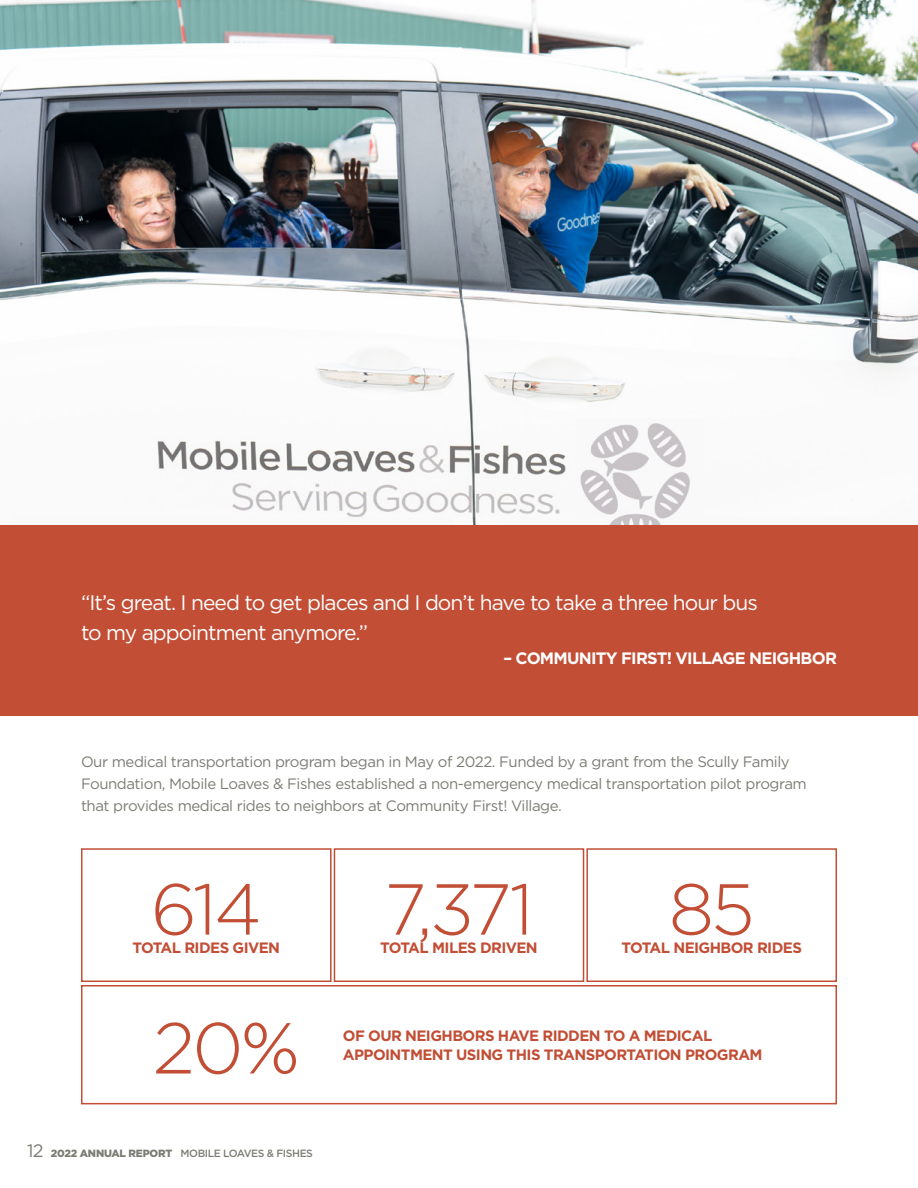
<style>
.page{position:relative;width:918px;height:1188px;background:#fff}
.page>*{position:absolute;margin:0;border:0;box-sizing:border-box;transform-origin:0 0}
.t1{font:300 72px "Gotham";letter-spacing:-.04em;color:#c14e35}
.t2{font:21px/30px "Gotham";letter-spacing:-.045em;color:#fff}
.t3{font:700 16.5px "Gotham";letter-spacing:-.045em;color:#fff}
.t4{font:15px/21.6px "Gotham";letter-spacing:-.03em;color:#7d7d76}
.t5{font:700 15px "Gotham";letter-spacing:-.04em;color:#c14e35}
.t6{font:500 10.5px "Gotham";letter-spacing:-.04em;color:#7d7d76}
.s1{font-weight:400;font-size:18px}
.s2{font-weight:900}
</style>
<div class="page">
<img style="left:0;top:0;width:917px;height:526px">
<div style="left:81px;top:848px;width:251px;height:134px;border:2px solid #c14e35"></div>
<div style="left:334px;top:848px;width:250px;height:134px;border:2px solid #c14e35"></div>
<div style="left:586px;top:848px;width:251px;height:134px;border:2px solid #c14e35"></div>
<div style="left:0;top:526px;width:917px;height:190px;background:#c14e35"></div>
<div style="left:81px;top:985px;width:756px;height:119px;border:2px solid #c14e35"></div>
<h2 class="t2" style="left:81px;top:587px;width:678px">“It’s great. I need to get places and I don’t have to take a three hour bus to my appointment anymore.”</h2>
<p class="t3" style="left:503px;top:647px;width:335px">– COMMUNITY FIRST! VILLAGE NEIGHBOR</p>
<p class="t4" style="left:81px;top:751px;width:727px">Our medical transportation program began in May of 2022. Funded by a grant from the Scully Family<br>Foundation, Mobile Loaves &amp; Fishes established a non-emergency medical transportation pilot program that provides medical rides to neighbors at Community First! Village.</p>
<h1 class="t1" style="left:151px;top:864px;width:112px">614</h1>
<p class="t5" style="left:132px;top:938px;width:149px">TOTAL RIDES GIVEN</p>
<h1 class="t1" style="left:153px;top:1003px;width:149px">20%</h1>
<p class="t6" style="left:27px;top:1147px;width:288px"><span class="s1">12</span> <span class="s2">2022 ANNUAL REPORT</span> MOBILE LOAVES &amp; FISHES</p>
<h1 class="t1" style="left:669px;top:864px;width:88px">85</h1>
<h1 class="t1" style="left:384px;top:864px;width:151px">7,371</h1>
<p class="t5" style="left:380px;top:938px;width:159px">TOTAL MILES DRIVEN</p>
<p class="t5" style="left:621px;top:938px;width:182px">TOTAL NEIGHBOR RIDES</p>
<p class="t5" style="left:343px;top:1026px;width:371px">OF OUR NEIGHBORS HAVE RIDDEN TO A MEDICAL</p>
<p class="t5" style="left:343px;top:1045px;width:421px">APPOINTMENT USING THIS TRANSPORTATION PROGRAM</p>
</div>
